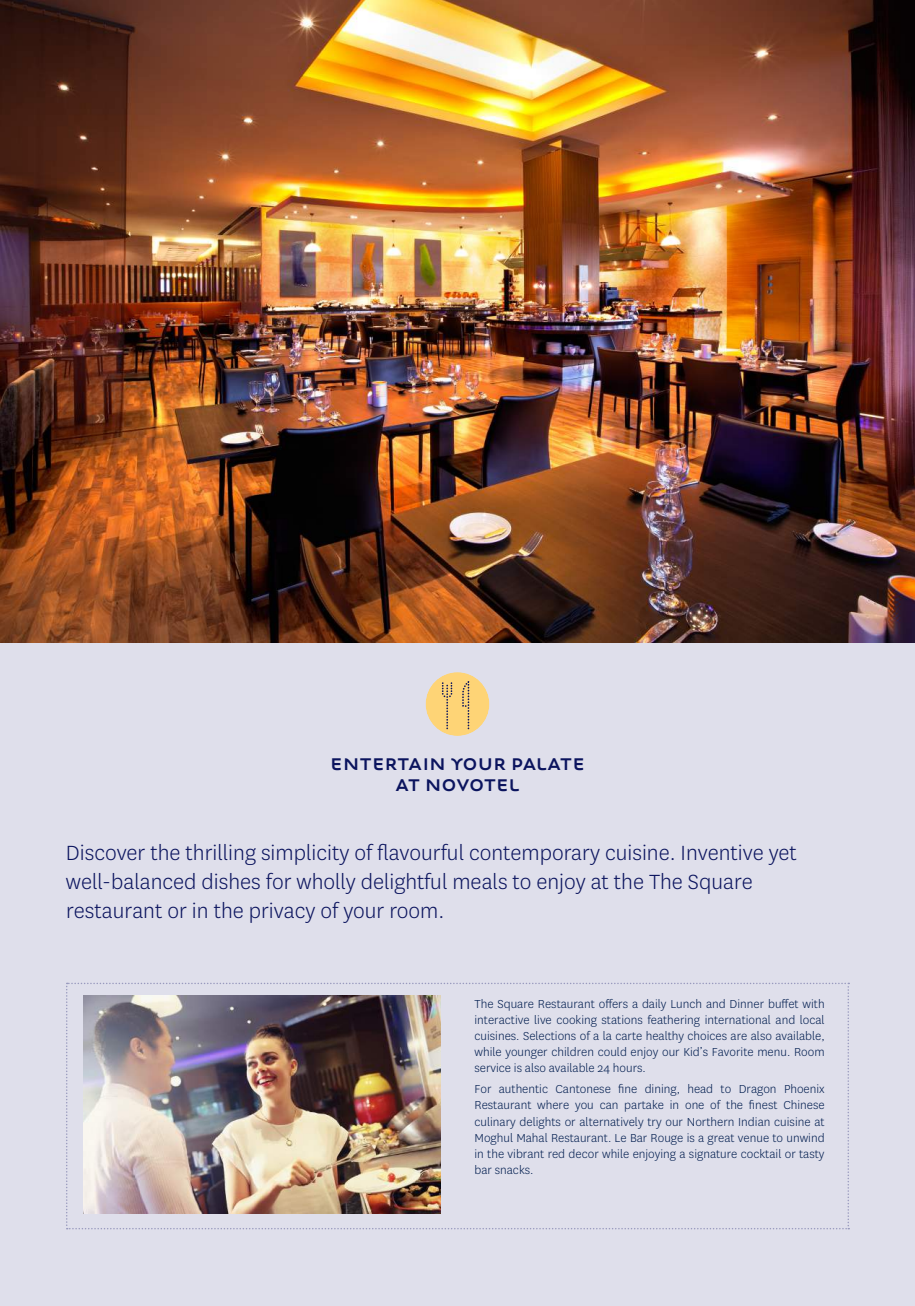
<style>
.page{position:relative;width:915px;height:1306px;background:#fff}
.page>*{position:absolute;margin:0;border:0;box-sizing:border-box;transform-origin:0 0}
.t1{font:300 24px/28.8px "National";color:#0b145e}
.t2{font:500 18px/21px "Novotype";color:#0b145e;text-align:center}
.t3{font:300 13.5px/16.2px "National";color:#001c4e;text-align:justify}
</style>
<div class="page">
<div style="left:0;top:642px;width:914px;height:663px;background:#dfdfeb"></div>
<svg style="left:66px;top:982px;width:783px;height:247px"></svg>
<img style="left:0;top:0;width:914px;height:642px">
<div style="left:425px;top:672px;width:64px;height:64px;background:#fed476;border-radius:50%"></div>
<svg style="left:462px;top:681px;width:8px;height:48px"></svg>
<svg style="left:441px;top:683px;width:11px;height:46px"></svg>
<img style="left:83px;top:995px;width:357px;height:218px">
<h2 class="t2" style="left:330px;top:753px;width:256px">ENTERTAIN YOUR PALATE<br>AT NOVOTEL</h2>
<h1 class="t1" style="left:66px;top:837px;width:732px">Discover the thrilling simplicity of flavourful contemporary cuisine. Inventive yet well-balanced dishes for wholly delightful meals to enjoy at the The Square restaurant or in the privacy of your room.</h1>
<p class="t3" style="left:474px;top:994px;width:351px">The Square Restaurant offers a daily Lunch and Dinner buffet with interactive live cooking stations feathering international and local cuisines. Selections of a la carte healthy choices are also available, while younger children could enjoy our Kid’s Favorite menu. Room service is also available 24 hours.</p>
<p class="t3" style="left:474px;top:1080px;width:351px">For authentic Cantonese fine dining, head to Dragon Phoenix Restaurant where you can partake in one of the finest Chinese culinary delights or alternatively try our Northern Indian cuisine at Moghul Mahal Restaurant. Le Bar Rouge is a great venue to unwind in the vibrant red decor while enjoying a signature cocktail or tasty bar snacks.</p>
</div>
